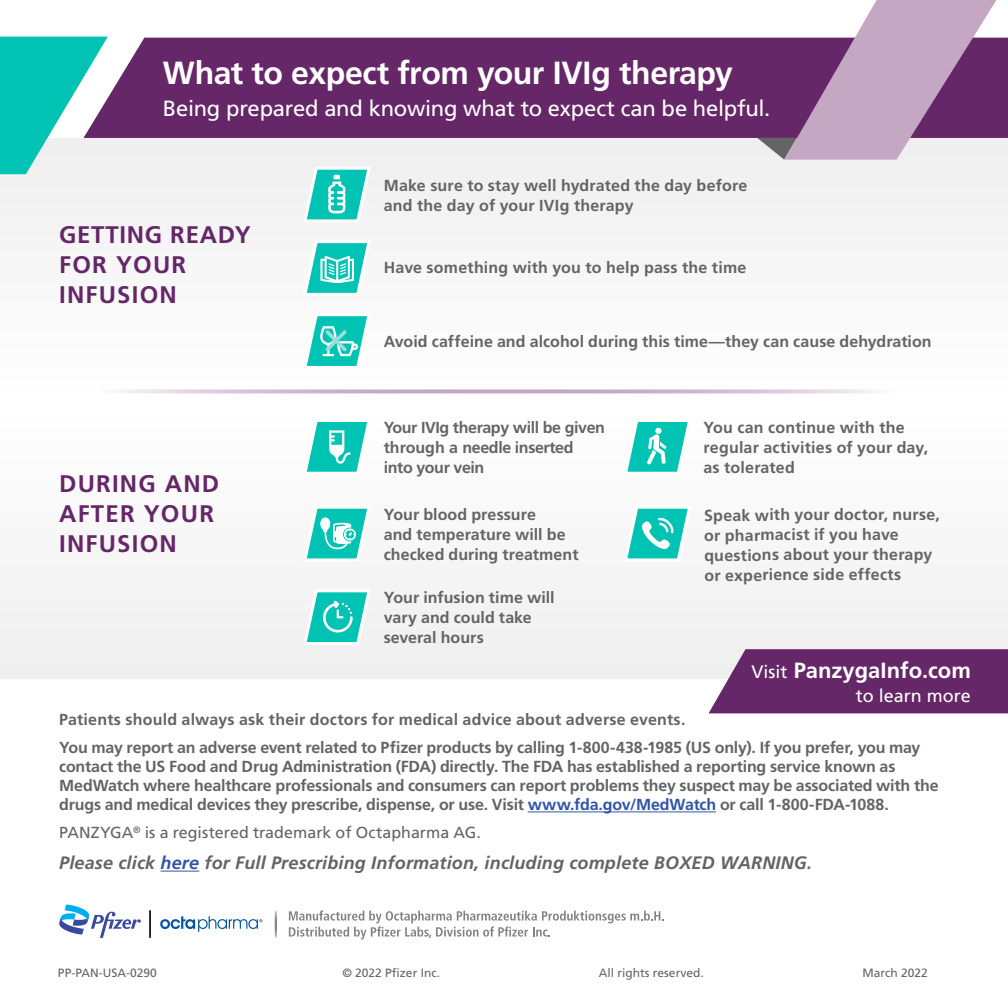
<style>
.page{position:relative;width:1008px;height:1008px;background:#fff}
.page>*{position:absolute;margin:0;border:0;box-sizing:border-box;transform-origin:0 0}
.t1{font:700 32px "Frutiger LT Std";letter-spacing:-.015em;color:#fff}
.t2{font:700 24px/30px "Frutiger LT Std";letter-spacing:.05em;color:#652767}
.t3{font:22px "Frutiger LT Std";letter-spacing:-.01em;color:#fff}
.t4{font:700 22px "Frutiger LT Std";color:#fff}
.t5{font:italic 700 18px "Frutiger LT Std";letter-spacing:.01em;color:#636466}
.t6{font:18px "Frutiger LT Std";color:#fff}
.t7{font:700 16px/20px "Frutiger LT Std";color:#636466}
.t8{font:700 16px/20px "Frutiger LT Std";letter-spacing:-.025em;color:#636466}
.t9{font:16px "Frutiger LT Std";color:#636466}
.t10{font:12px "Frutiger LT Std";color:#636466}
.s1{font-weight:400;font-size:18px}
.s2{color:#3155a6}
</style>
<div class="page">
<div style="left:0;top:414px;width:1008px;height:265px;background:#f7f7f7"></div>
<div style="left:0;top:138px;width:1008px;height:253px;background:#f7f7f7"></div>
<div style="left:108px;top:38px;width:900px;height:100px;background:#652767"></div>
<svg style="left:0;top:37px;width:108px;height:137px"></svg>
<svg style="left:307px;top:243px;width:60px;height:50px"></svg>
<hr style="left:528px;top:812px;width:188px;height:1px;background:#3155a6">
<hr style="left:161px;top:871px;width:38px;height:1px;background:#3155a6">
<svg style="left:307px;top:169px;width:60px;height:51px"></svg>
<svg style="left:307px;top:316px;width:60px;height:50px"></svg>
<svg style="left:627px;top:422px;width:61px;height:50px"></svg>
<svg style="left:307px;top:592px;width:60px;height:50px"></svg>
<svg style="left:307px;top:508px;width:60px;height:51px"></svg>
<svg style="left:307px;top:422px;width:60px;height:50px"></svg>
<svg style="left:627px;top:508px;width:61px;height:51px"></svg>
<svg style="left:116px;top:389px;width:762px;height:4px;background:#d7c5d7"></svg>
<hr style="left:275px;top:910px;width:2px;height:28px;background:#808285">
<svg style="left:289px;top:910px;width:375px;height:29px"></svg>
<svg style="left:160px;top:916px;width:102px;height:16px"></svg>
<svg style="left:59px;top:905px;width:82px;height:33px"></svg>
<hr style="left:149px;top:910px;width:2px;height:28px;background:#000">
<svg style="left:757px;top:0;width:240px;height:160px"></svg>
<svg style="left:709px;top:649px;width:299px;height:64px;background:#6e336f"></svg>
<h1 class="t1" style="left:163px;top:54px;width:572px">What to expect from your IVIg therapy</h1>
<h3 class="t3" style="left:163px;top:95px;width:609px">Being prepared and knowing what to expect can be helpful.</h3>
<h2 class="t2" style="left:59px;top:220px;width:193px">GETTING READY<br>FOR YOUR<br>INFUSION</h2>
<h2 class="t2" style="left:59px;top:468px;width:162px">DURING AND<br>AFTER YOUR<br>INFUSION</h2>
<p class="t7" style="left:384px;top:175px;width:365px">Make sure to stay well hydrated the day before and the day of your IVIg therapy</p>
<p class="t7" style="left:384px;top:258px;width:364px">Have something with you to help pass the time</p>
<p class="t7" style="left:384px;top:332px;width:550px">Avoid caffeine and alcohol during this time—they can cause dehydration</p>
<p class="t8" style="left:384px;top:417px;width:223px">Your IVIg therapy will be given through a needle inserted into your vein</p>
<p class="t7" style="left:384px;top:504px;width:196px">Your blood pressure<br>and temperature will be checked during treatment</p>
<p class="t7" style="left:384px;top:588px;width:172px">Your infusion time will vary and could take several hours</p>
<p class="t7" style="left:703px;top:417px;width:226px">You can continue with the regular activities of your day, as tolerated</p>
<p class="t7" style="left:704px;top:505px;width:237px">Speak with your doctor, nurse, or pharmacist if you have questions about your therapy or experience side effects</p>
<h3 class="t4" style="left:752px;top:657px;width:221px"><span class="s1">Visit</span> PanzygaInfo.com</h3>
<p class="t6" style="left:856px;top:685px;width:117px">to learn more</p>
<p class="t7" style="left:59px;top:706px;width:863px;line-height:28px">Patients should always ask their doctors for medical advice about adverse events.<br>You may report an adverse event related to Pfizer products by calling 1-800-438-1985 (US only). If you prefer, you may</p>
<p class="t7" style="left:59px;top:757px;width:881px;line-height:19px">contact the US Food and Drug Administration (FDA) directly. The FDA has established a reporting service known as<br>MedWatch where healthcare professionals and consumers can report problems they suspect may be associated with the drugs and medical devices they prescribe, dispense, or use. Visit <span class="s2">www.fda.gov/MedWatch</span> or call 1-800-FDA-1088.</p>
<p class="t9" style="left:59px;top:823px;width:423px">PANZYGA<sup>®</sup> is a registered trademark of Octapharma AG.</p>
<p class="t5" style="left:59px;top:852px;width:754px">Please click <span class="s2">here</span> for Full Prescribing Information, including complete BOXED WARNING.</p>
<p class="t10" style="left:58px;top:966px;width:100px">PP-PAN-USA-0290</p>
<p class="t10" style="left:342px;top:966px;width:99px">© 2022 Pfizer Inc.</p>
<p class="t10" style="left:599px;top:966px;width:106px">All rights reserved.</p>
<p class="t10" style="left:863px;top:966px;width:67px">March 2022</p>
</div>
